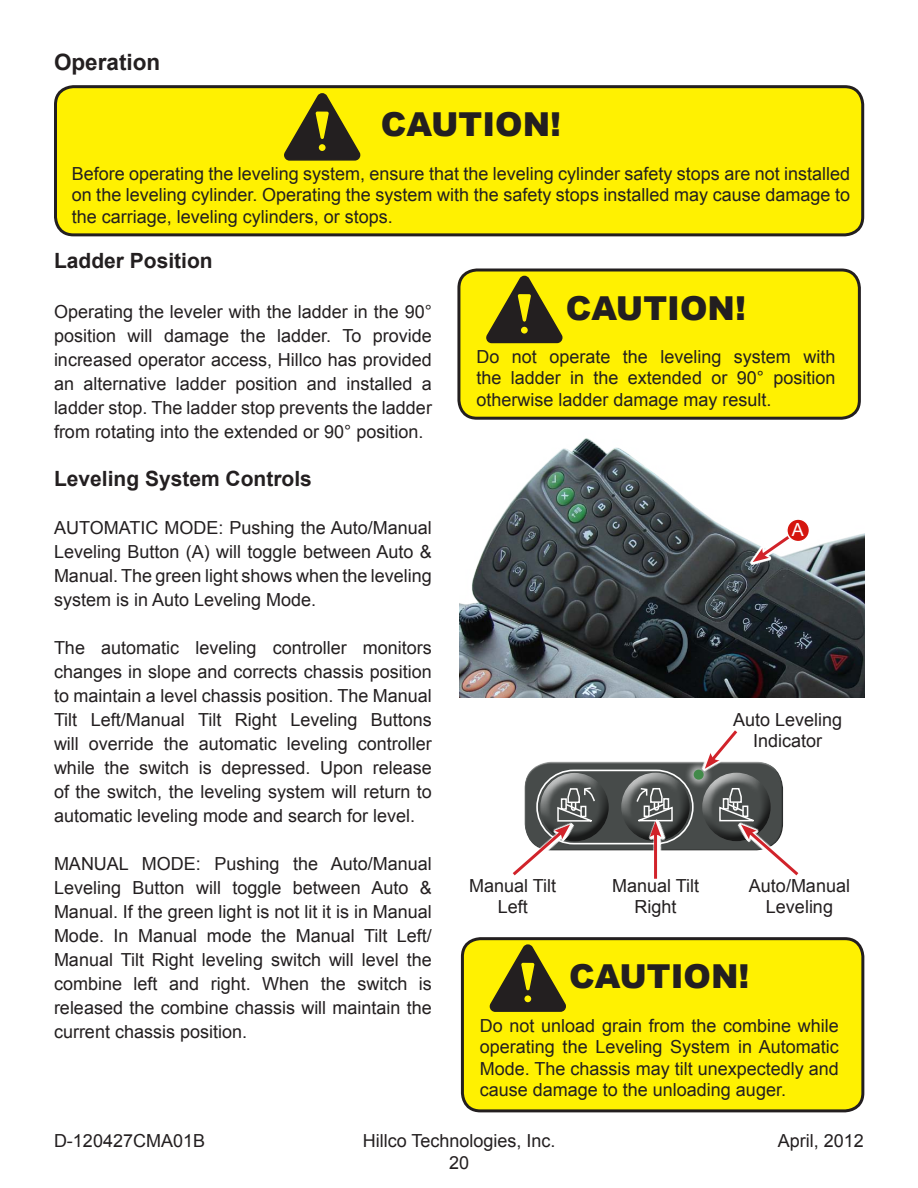
<style>
.page{position:relative;width:918px;height:1188px;background:#fff}
.page>*{position:absolute;margin:0;border:0;box-sizing:border-box;transform-origin:0 0}
.t1{font:900 33px "Arial";color:#231f20}
.Sub_heading_0{font:700 22.5px "Arial";color:#231f20}
.Sub_heading_1{font:700 21px "Arial";color:#231f20}
.Arial_12_justified{font:18px/24px "Arial";color:#231f20;text-align:justify}
.t2{font:18px "Arial";color:#fff}
</style>
<div class="page">
<div style="left:459px;top:270px;width:400px;height:148px;background:#fff101;border-radius:18px"></div>
<div style="left:457px;top:268px;width:404px;height:152px;border:3px solid #231f20;border-radius:18px"></div>
<div style="left:462px;top:939px;width:401px;height:172px;background:#fff101;border-radius:18px"></div>
<div style="left:461px;top:937px;width:403px;height:175px;border:3px solid #231f20;border-radius:18px"></div>
<div style="left:56px;top:87px;width:807px;height:148px;background:#fff101;border-radius:18px"></div>
<div style="left:54px;top:85px;width:810px;height:151px;border:3px solid #231f20;border-radius:18px"></div>
<svg style="left:486px;top:275px;width:77px;height:69px"></svg>
<svg style="left:489px;top:944px;width:77px;height:68px"></svg>
<svg style="left:284px;top:93px;width:77px;height:68px"></svg>
<img style="left:459px;top:407px;width:405px;height:291px">
<svg style="left:750px;top:525px;width:54px;height:39px"></svg>
<svg style="left:753px;top:524px;width:52px;height:38px"></svg>
<div style="left:787px;top:519px;width:22px;height:23px;background:#d5160e;border-radius:50%"></div>
<div style="left:786px;top:518px;width:24px;height:24px;border:2px solid #fff;border-radius:50%"></div>
<div style="left:523px;top:760px;width:260px;height:77px;background:#fff;opacity:.75"></div>
<div style="left:525px;top:769px;width:260px;height:82px;background:#231f20;opacity:.75"></div>
<div style="left:702px;top:770px;width:70px;height:51px;background:#fff;opacity:.75"></div>
<div style="left:702px;top:783px;width:70px;height:59px;background:#231f20;opacity:.75"></div>
<div style="left:621px;top:770px;width:71px;height:51px;background:#fff;opacity:.75"></div>
<div style="left:621px;top:783px;width:71px;height:59px;background:#231f20;opacity:.75"></div>
<div style="left:540px;top:770px;width:71px;height:51px;background:#fff;opacity:.75"></div>
<div style="left:540px;top:783px;width:71px;height:59px;background:#231f20;opacity:.75"></div>
<div style="left:536px;top:770px;width:158px;height:74px;border:2px solid #fff;border-radius:37px"></div>
<svg style="left:684px;top:760px;width:30px;height:29px"></svg>
<svg style="left:694px;top:770px;width:10px;height:10px"></svg>
<svg style="left:512px;top:787px;width:84px;height:89px"></svg>
<svg style="left:623px;top:787px;width:65px;height:92px"></svg>
<svg style="left:718px;top:787px;width:81px;height:89px"></svg>
<svg style="left:696px;top:730px;width:50px;height:45px"></svg>
<p class="Sub_heading_0" style="left:54px;top:47px;width:108px">Operation</p>
<p class="t1" style="left:381px;top:101px;width:182px">CAUTION!</p>
<p class="Arial_12_justified" style="left:72px;top:163px;width:780px;line-height:21.6px">Before operating the leveling system, ensure that the leveling cylinder safety stops are not installed on the leveling cylinder. Operating the system with the safety stops installed may cause damage to the carriage, leveling cylinders, or stops.</p>
<p class="Sub_heading_1" style="left:54px;top:247px;width:160px">Ladder Position</p>
<p class="Arial_12_justified" style="left:54px;top:299px;width:379px">Operating the leveler with the ladder in the 90° position will damage the ladder. To provide increased operator access, Hillco has provided an alternative ladder position and installed a ladder stop. The ladder stop prevents the ladder from rotating into the extended or 90° position.</p>
<p class="Sub_heading_1" style="left:54px;top:464px;width:259px">Leveling System Controls</p>
<p class="Arial_12_justified" style="left:54px;top:515px;width:379px">AUTOMATIC MODE: Pushing the Auto/Manual Leveling Button (A) will toggle between Auto &amp; Manual. The green light shows when the leveling system is in Auto Leveling Mode.</p>
<p class="Arial_12_justified" style="left:54px;top:635px;width:379px">The automatic leveling controller monitors changes in slope and corrects chassis position to maintain a level chassis position. The Manual Tilt Left/Manual Tilt Right Leveling Buttons will override the automatic leveling controller while the switch is depressed. Upon release of the switch, the leveling system will return to automatic leveling mode and search for level.</p>
<p class="Arial_12_justified" style="left:54px;top:851px;width:379px">MANUAL MODE: Pushing the Auto/Manual Leveling Button will toggle between Auto &amp; Manual. If the green light is not lit it is in Manual Mode. In Manual mode the Manual Tilt Left/ Manual Tilt Right leveling switch will level the combine left and right. When the switch is released the combine chassis will maintain the current chassis position.</p>
<p class="t1" style="left:566px;top:284px;width:182px">CAUTION!</p>
<p class="Arial_12_justified" style="left:476px;top:346px;width:361px;line-height:21.6px">Do not operate the leveling system with the ladder in the extended or 90° position otherwise ladder damage may result.</p>
<p class="t2" style="left:792px;top:518px;width:14px">A</p>
<p class="Arial_12_justified" style="left:469px;top:874px;width:89px">Manual Tilt</p>
<p class="Arial_12_justified" style="left:498px;top:895px;width:32px">Left</p>
<p class="Arial_12_justified" style="left:733px;top:708px;width:111px">Auto Leveling</p>
<p class="Arial_12_justified" style="left:753px;top:729px;width:71px">Indicator</p>
<p class="Arial_12_justified" style="left:612px;top:874px;width:89px">Manual Tilt</p>
<p class="Arial_12_justified" style="left:635px;top:895px;width:44px">Right</p>
<p class="Arial_12_justified" style="left:749px;top:874px;width:103px">Auto/Manual</p>
<p class="Arial_12_justified" style="left:766px;top:895px;width:69px">Leveling</p>
<p class="t1" style="left:569px;top:953px;width:182px">CAUTION!</p>
<p class="Arial_12_justified" style="left:480px;top:1015px;width:361px;line-height:21.6px">Do not unload grain from the combine while operating the Leveling System in Automatic Mode. The chassis may tilt unexpectedly and cause damage to the unloading auger.</p>
<p class="Arial_12_justified" style="left:54px;top:1129px;width:153px">D-120427CMA01B</p>
<p class="Arial_12_justified" style="left:778px;top:1129px;width:88px">April, 2012</p>
<p class="Arial_12_justified" style="left:363px;top:1130px;width:191px;line-height:21.6px;text-align:center">Hillco Technologies, Inc.<br>20</p>
</div>
